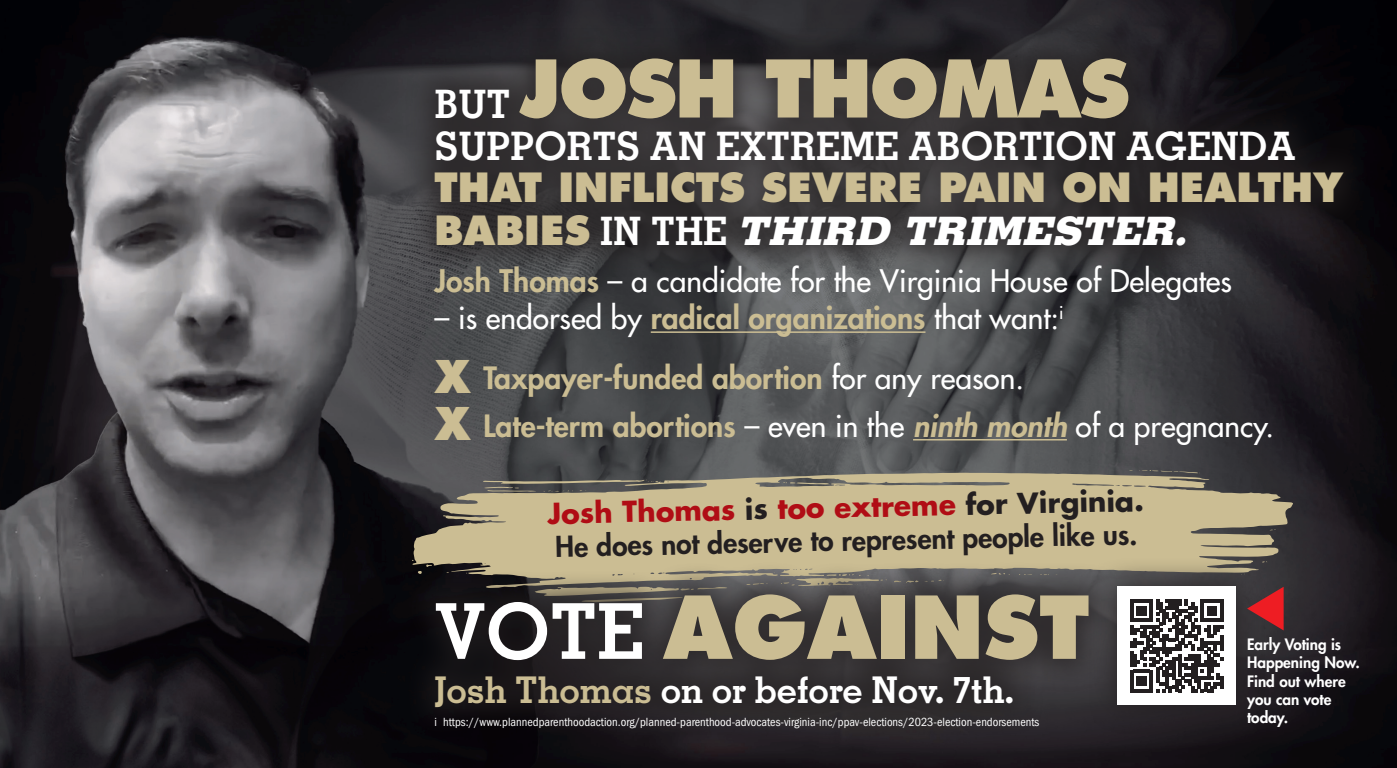
<style>
.page{position:relative;width:1397px;height:768px;background:#fff}
.page>*{position:absolute;margin:0;border:0;box-sizing:border-box;transform-origin:0 0}
.t1{font:800 84px "Futura Std";color:#cbbd93}
.t2{font:800 77px "Futura Std";letter-spacing:-.03em;color:#cbbd93}
.t3{font:800 43.75px/46.6px "Futura Std";color:#cbbd93}
.t4{font:700 39.02px "Memphis LT Std";color:#fff}
.t5{font:800 39.02px "Futura Std";color:#cbbd93}
.t6{font:italic 800 39.02px "Memphis LT Std";color:#fff}
.t7{font:700 36.75px "Memphis LT Std";letter-spacing:-.01em;color:#fff}
.t8{font:500 30.28px "Futura Std";color:#fff}
.t9{font:800 29.93px/48.1px "Futura Std";color:#cbbd93}
.t10{font:800 28px/32.7px "Futura Std";color:#231f20}
.t11{font:800 15.22px/18.4px "Futura Std";color:#fff}
.t12{font:condensed 12.25px "ITC Franklin Gothic Std";color:#fff}
.s1{font-family:"Memphis LT Std";font-weight:700;font-size:39.02px;color:#fff}
.s2{font-family:"Futura Std";font-style:normal;color:#cbbd93}
.s3{font-weight:700;font-style:normal}
.s4{font-weight:800;color:#cbbd93}
.s5{font-weight:500;color:#fff}
.s6{font-weight:500;font-size:30.28px;color:#fff}
.s7{font-style:italic}
.s8{font-weight:700;color:#b00d15}
.s9{font-weight:700}
.s10{font-family:"Memphis LT Std";font-weight:700;font-size:77px;color:#fff}
.s11{color:#cbbd93}
</style>
<div class="page">
<img style="left:0;top:0;width:1397px;height:767px">
<svg style="left:411px;top:469px;width:882px;height:133px;fill:#cbbd93"></svg>
<div style="left:852px;top:526px;width:351px;height:34px;background:#cbbd93"></div>
<div style="left:513px;top:512px;width:64px;height:24px;background:#cbbd93"></div>
<div style="left:1087px;top:555px;width:179px;height:179px;background:#231f20;opacity:.8"></div>
<div style="left:1118px;top:586px;width:118px;height:118px;background:#fff"></div>
<svg style="left:1130px;top:599px;width:93px;height:92px"></svg>
<div style="left:402px;top:27px;width:973px;height:251px;background:#231f20;opacity:.74"></div>
<div style="left:403px;top:560px;width:719px;height:179px;background:#231f20;opacity:.74"></div>
<hr style="left:651px;top:331px;width:274px;height:2px;background:#cbbd93">
<hr style="left:913px;top:439px;width:154px;height:1px;background:#cbbd93">
<svg style="left:1247px;top:586px;width:36px;height:44px"></svg>
<svg style="left:0;top:0;width:6px;height:6px"></svg>
<svg style="left:0;top:760px;width:6px;height:8px"></svg>
<svg style="left:1390px;top:0;width:7px;height:6px"></svg>
<svg style="left:1390px;top:760px;width:7px;height:8px"></svg>
<h2 class="t2" style="left:434px;top:40px;width:697px"><span class="s1">BUT</span> JOSH THOMAS</h2>
<h3 class="t4" style="left:434px;top:121px;width:863px">SUPPORTS AN EXTREME ABORTION AGENDA</h3>
<h3 class="t5" style="left:434px;top:163px;width:910px">THAT INFLICTS SEVERE PAIN ON HEALTHY</h3>
<h3 class="t6" style="left:434px;top:205px;width:764px"><span class="s2">B A B I E S</span> <span class="s3">I N T H E</span> THIRD TRIMESTER.</h3>
<h3 class="t8" style="left:434px;top:262px;width:799px"><span class="s4">Josh Thomas</span> – a candidate for the Virginia House of Delegates</h3>
<h3 class="t8" style="left:434px;top:299px;width:631px">– is endorsed by <span class="s4">radical organizations</span> that want:<sup>i</sup></h3>
<h3 class="t9" style="left:484px;top:353px;width:792px">Taxpayer-funded abortion <span class="s5">for any reason.<br></span>Late-term abortions <span class="s6">–</span> <span class="s5">even in the</span> <span class="s7">ninth month</span> <span class="s5">of a pregnancy.</span></h3>
<h3 class="t3" style="left:434px;top:353px;width:38px">X<br>X</h3>
<h3 class="t10" style="left:547px;top:496px;width:598px;rotate:-1deg"><span class="s8">Josh Thomas</span> <span class="s9">is</span> <span class="s8">too extreme</span> <span class="s9">for Virginia.<br></span>He does not deserve to represent people like us.</h3>
<h1 class="t1" style="left:434px;top:573px;width:656px"><span class="s10">VOTE</span> AGAINST</h1>
<h3 class="t7" style="left:434px;top:666px;width:581px"><span class="s11">Josh Thomas</span> on or before Nov. 7th.</h3>
<p class="t12" style="left:434px;top:714px;width:606px">i https://www.plannedparenthoodaction.org/planned-parenthood-advocates-virginia-inc/ppav-elections/2023-election-endorsements</p>
<p class="t11" style="left:1247px;top:634px;width:114px">Early Voting is<br>Happening Now.<br>Find out where you can vote today.</p>
</div>
